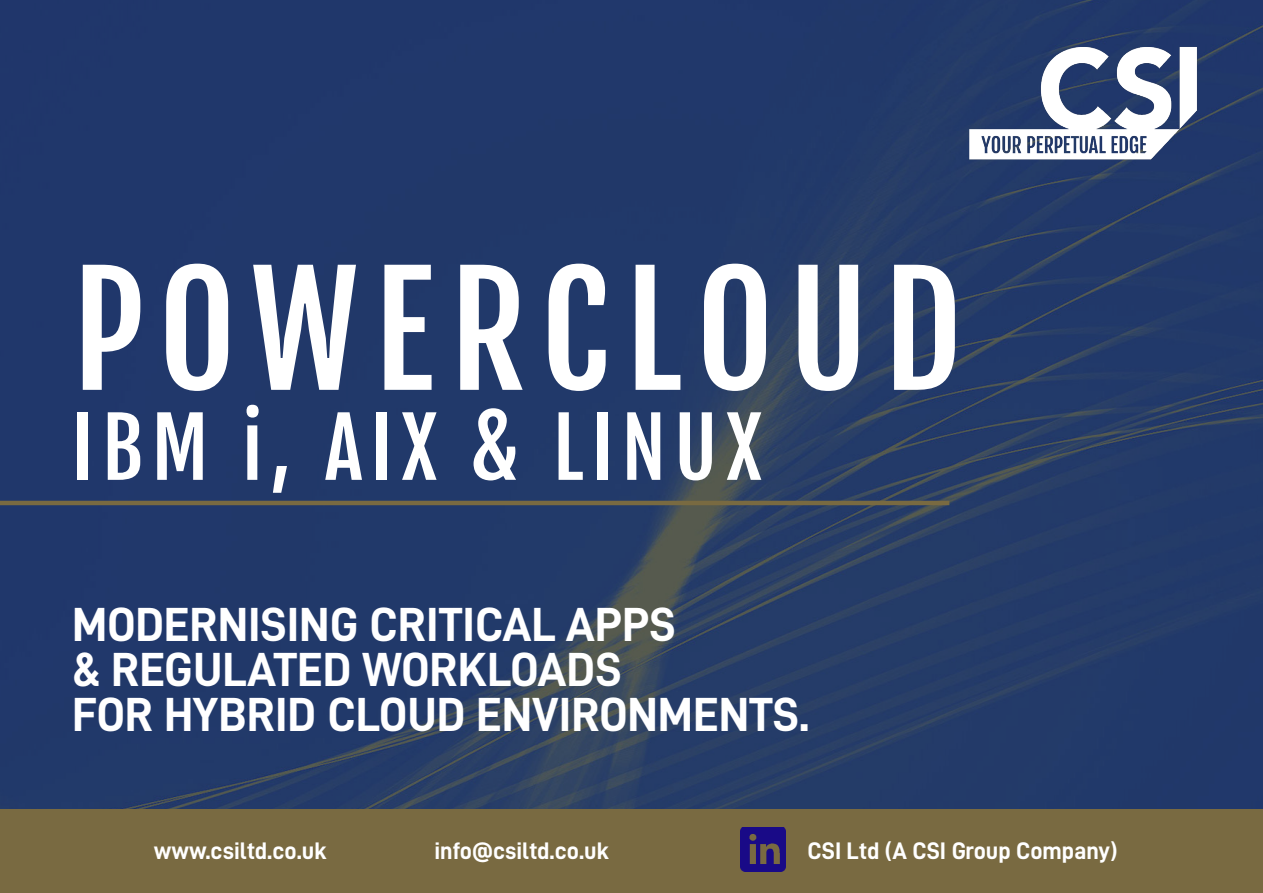
<style>
.page{position:relative;width:1263px;height:893px;background:#fff}
.page>*{position:absolute;margin:0;border:0;box-sizing:border-box;transform-origin:0 0}
.t1{font:150px "Fjalla One";letter-spacing:.1em;color:#fff}
.t2{font:81px "Fjalla One";letter-spacing:.1em;color:#fff}
.t3{font:48px "D DIN Bold";color:#fff}
.t4{font:24px "D DIN Bold";color:#fff}
</style>
<div class="page">
<img style="left:0;top:0;width:1263px;height:809px">
<div style="left:0;top:809px;width:417px;height:84px;background:#796a41"></div>
<div style="left:404px;top:809px;width:442px;height:84px;background:#796a41"></div>
<div style="left:833px;top:809px;width:430px;height:84px;background:#796a41"></div>
<img style="left:939px;top:41px;width:266px;height:148px">
<img style="left:741px;top:827px;width:45px;height:44px">
<hr style="left:0;top:501px;width:949px;height:4px;background:#796a41">
<p class="t1" style="left:72px;top:238px;width:890px">POWERCLOUD</p>
<p class="t2" style="left:72px;top:398px;width:692px">IBM i, AIX &amp; LINUX</p>
<p class="t3" style="left:72px;top:598px;width:605px">MODERNISING CRITICAL APPS</p>
<p class="t3" style="left:72px;top:643px;width:551px">&amp; REGULATED WORKLOADS</p>
<p class="t3" style="left:72px;top:688px;width:739px">FOR HYBRID CLOUD ENVIRONMENTS.</p>
<p class="t4" style="left:154px;top:837px;width:174px">www.csiltd.co.uk</p>
<p class="t4" style="left:434px;top:837px;width:176px">info@csiltd.co.uk</p>
<p class="t4" style="left:807px;top:837px;width:311px">CSI Ltd (A CSI Group Company)</p>
</div>
